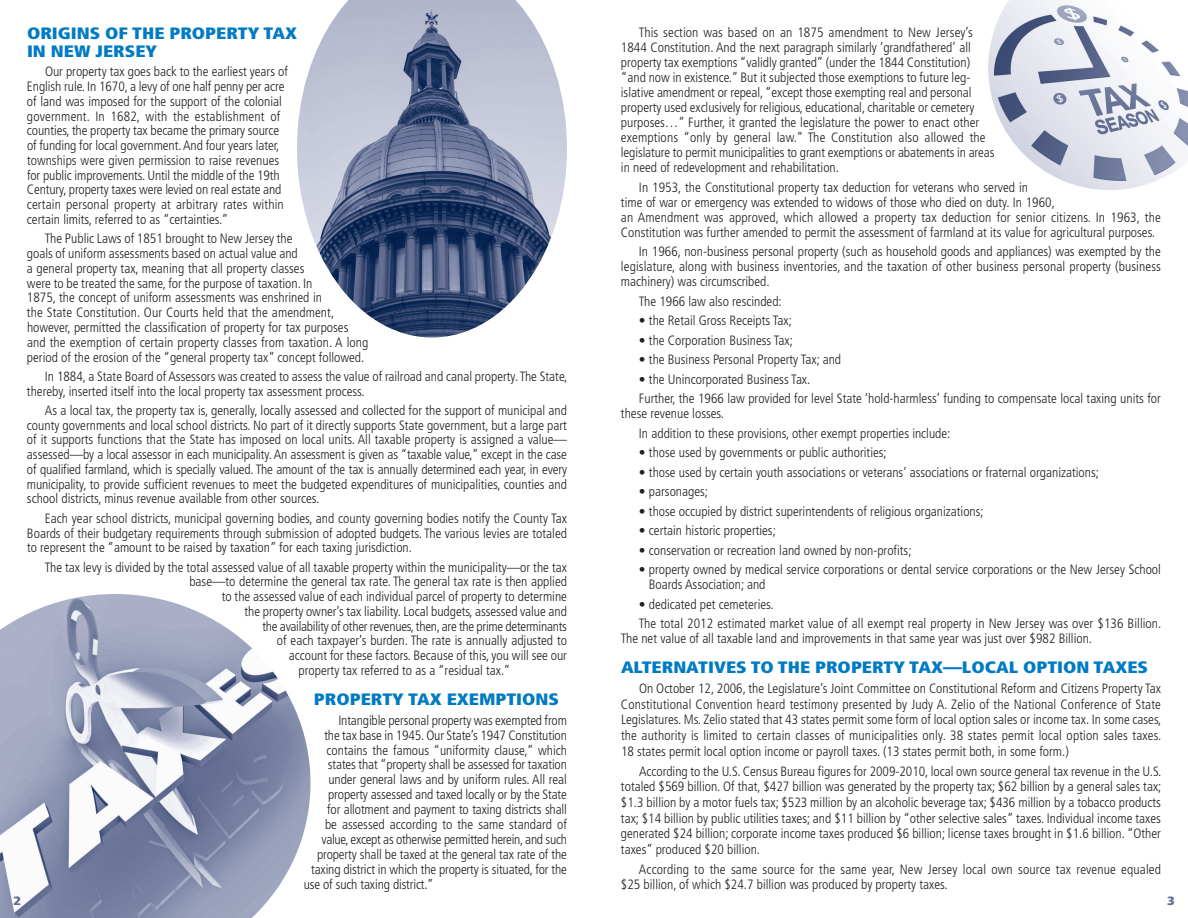
<style>
.page{position:relative;width:1188px;height:918px;background:#fff}
.page>*{position:absolute;margin:0;border:0;box-sizing:border-box;transform-origin:0 0}
.t1{font:900 condensed 16.5px/17.7px "Frutiger";color:#007bc3;scale:1.15 1}
.t2{font:300 condensed 13.5px/14.9px "Frutiger";color:#231f20}
.t3{font:300 condensed 13.5px "Frutiger";letter-spacing:-.02em;color:#231f20}
.t4{font:900 condensed 12px "Frutiger";color:#616c90;scale:1.2 1}
</style>
<div class="page">
<img style="left:0;top:594px;width:310px;height:324px">
<img style="left:297px;top:0;width:270px;height:337px">
<img style="left:988px;top:0;width:200px;height:190px">
<p class="t1" style="left:27px;top:26px;width:237px">ORIGINS OF THE PROPERTY TAX<br>IN NEW JERSEY</p>
<p class="t2" style="left:27px;top:64px;width:262px;text-indent:18px">Our property tax goes back to the earliest years of English rule. In 1670, a levy of one half penny per acre of land was imposed for the support of the colonial government. In 1682, with the establishment of counties, the property tax became the primary source of funding for local government.And four years later, townships were given permission to raise revenues for public improvements. Until the middle of the 19th Century, property taxes were levied on real estate and certain personal property at arbitrary rates within certain limits, referred to as “certainties.”</p>
<p class="t2" style="left:27px;top:231px;width:343px;text-indent:18px">The Public Laws of 1851 brought to New Jersey the<br>goals of uniform assessments based on actual value and<br>a general property tax, meaning that all property classes<br>were to be treated the same, for the purpose of taxation. In<br>1875, the concept of uniform assessments was enshrined in<br>the State Constitution. Our Courts held that the amendment, however, permitted the classification of property for tax purposes and the exemption of certain property classes from taxation. A long period of the erosion of the “general property tax” concept followed.</p>
<p class="t2" style="left:27px;top:369px;width:542px;text-indent:18px">In 1884, a State Board of Assessors was created to assess the value of railroad and canal property. The State, thereby, inserted itself into the local property tax assessment process.</p>
<p class="t2" style="left:27px;top:403px;width:542px;text-align:justify;text-indent:18px">As a local tax, the property tax is, generally, locally assessed and collected for the support of municipal and county governments and local school districts. No part of it directly supports State government, but a large part of it supports functions that the State has imposed on local units. All taxable property is assigned a value— assessed—by a local assessor in each municipality. An assessment is given as “taxable value,” except in the case of qualified farmland, which is specially valued. The amount of the tax is annually determined each year, in every municipality, to provide sufficient revenues to meet the budgeted expenditures of municipalities, counties and school districts, minus revenue available from other sources.</p>
<p class="t2" style="left:27px;top:511px;width:542px;text-align:justify;text-indent:18px">Each year school districts, municipal governing bodies, and county governing bodies notify the County Tax Boards of their budgetary requirements through submission of adopted budgets. The various levies are totaled to represent the “amount to be raised by taxation” for each taxing jurisdiction.</p>
<p class="t2" style="left:45px;top:559px;width:524px">The tax levy is divided by the total assessed value of all taxable property within the municipality—or the tax</p>
<p class="t2" style="left:189px;top:574px;width:379px">base—to determine the general tax rate. The general tax rate is then applied</p>
<p class="t2" style="left:222px;top:589px;width:347px">to the assessed value of each individual parcel of property to determine</p>
<p class="t2" style="left:245px;top:604px;width:324px">the property owner’s tax liability. Local budgets, assessed value and</p>
<p class="t3" style="left:262px;top:618px;width:306px">the availability of other revenues,then, are the prime determinants</p>
<p class="t2" style="left:277px;top:633px;width:292px">of each taxpayer’s burden. The rate is annually adjusted to</p>
<p class="t2" style="left:289px;top:648px;width:280px">account for these factors. Because of this, you will see our</p>
<p class="t2" style="left:299px;top:663px;width:213px">property tax referred to as a “residual tax.”</p>
<p class="t1" style="left:314px;top:692px;width:215px">PROPERTY TAX EXEMPTIONS</p>
<p class="t2" style="left:338px;top:712px;width:230px">Intangible personal property was exempted from</p>
<p class="t2" style="left:324px;top:727px;width:244px">the tax base in 1945. Our State’s 1947 Constitution</p>
<p class="t2" style="left:327px;top:742px;width:242px">contains the famous “uniformity clause,” which</p>
<p class="t2" style="left:328px;top:757px;width:241px">states that “property shall be assessed for taxation</p>
<p class="t2" style="left:328px;top:772px;width:240px">under general laws and by uniform rules. All real</p>
<p class="t2" style="left:328px;top:787px;width:240px">property assessed and taxed locally or by the State</p>
<p class="t2" style="left:327px;top:802px;width:241px">for allotment and payment to taxing districts shall</p>
<p class="t2" style="left:325px;top:817px;width:243px">be assessed according to the same standard of</p>
<p class="t3" style="left:322px;top:832px;width:247px">value, except as otherwise permitted herein, and such</p>
<p class="t2" style="left:317px;top:847px;width:251px">property shall be taxed at the general tax rate of the</p>
<p class="t2" style="left:311px;top:862px;width:257px">taxing district in which the property is situated, for the</p>
<p class="t2" style="left:304px;top:877px;width:131px">use of such taxing district.”</p>
<p class="t2" style="left:621px;top:25px;width:375px;text-indent:18px">This section was based on an 1875 amendment to New Jersey’s 1844 Constitution. And the next paragraph similarly ‘grandfathered’ all property tax exemptions “validly granted” (under the 1844 Constitution) “and now in existence.” But it subjected those exemptions to future leg&shy;islative amendment or repeal, “except those exempting real and personal property used exclusively for religious, educational, charitable or cemetery purposes…” Further, it granted the legislature the power to enact other exemptions “only by general law.” The Constitution also allowed the legislature to permit municipalities to grant exemptions or abatements in areas in need of redevelopment and rehabilitation.</p>
<p class="t2" style="left:621px;top:179px;width:542px;text-indent:18px">In 1953, the Constitutional property tax deduction for veterans who served in<br>time of war or emergency was extended to widows of those who died on duty. In 1960,<br>an Amendment was approved, which allowed a property tax deduction for senior citizens. In 1963, the Constitution was further amended to permit the assessment of farmland at its value for agricultural purposes.</p>
<p class="t2" style="left:621px;top:244px;width:542px;text-align:justify;text-indent:18px">In 1966, non-business personal property (such as household goods and appliances) was exempted by the legislature, along with business inventories, and the taxation of other business personal property (business machinery) was circumscribed.</p>
<p class="t2" style="left:639px;top:294px;width:144px">The 1966 law also rescinded:</p>
<p class="t2" style="left:639px;top:313px;width:155px">• the Retail Gross Receipts Tax;</p>
<p class="t2" style="left:639px;top:333px;width:156px">• the Corporation Business Tax;</p>
<p class="t2" style="left:639px;top:352px;width:204px">• the Business Personal Property Tax; and</p>
<p class="t2" style="left:639px;top:369px;width:524px;line-height:19.5px">• the Unincorporated Business Tax.<br>Further, the 1966 law provided for level State ‘hold-harmless’ funding to compensate local taxing units for</p>
<p class="t2" style="left:639px;top:404px;width:313px;line-height:19.5px;text-indent:-18px">these revenue losses.<br>In addition to these provisions, other exempt properties include:</p>
<p class="t2" style="left:639px;top:445px;width:249px">• those used by governments or public authorities;</p>
<p class="t2" style="left:639px;top:465px;width:462px">• those used by certain youth associations or veterans’ associations or fraternal organizations;</p>
<p class="t2" style="left:639px;top:484px;width:71px">• parsonages;</p>
<p class="t2" style="left:639px;top:504px;width:346px">• those occupied by district superintendents of religious organizations;</p>
<p class="t2" style="left:639px;top:523px;width:138px">• certain historic properties;</p>
<p class="t2" style="left:639px;top:543px;width:274px">• conservation or recreation land owned by non-profits;</p>
<p class="t2" style="left:649px;top:562px;width:514px;text-indent:-10px">• property owned by medical service corporations or dental service corporations or the New Jersey School<br>Boards Association; and</p>
<p class="t2" style="left:639px;top:594px;width:524px;line-height:19.5px">• dedicated pet cemeteries.<br>The total 2012 estimated market value of all exempt real property in New Jersey was over $136 Billion.</p>
<p class="t2" style="left:621px;top:631px;width:473px">The net value of all taxable land and improvements in that same year was just over $982 Billion.</p>
<p class="t1" style="left:621px;top:660px;width:460px">ALTERNATIVES TO THE PROPERTY TAX—LOCAL OPTION TAXES</p>
<p class="t2" style="left:621px;top:681px;width:542px;line-height:15.6px;text-align:justify;text-indent:18px">On October 12, 2006, the Legislature’s Joint Committee on Constitutional Reform and Citizens Property Tax Constitutional Convention heard testimony presented by Judy A. Zelio of the National Conference of State Legislatures. Ms. Zelio stated that 43 states permit some form of local option sales or income tax. In some cases, the authority is limited to certain classes of municipalities only. 38 states permit local option sales taxes.<br>18 states permit local option income or payroll taxes. (13 states permit both, in some form.)</p>
<p class="t2" style="left:621px;top:763px;width:542px;line-height:15.6px;text-align:justify;text-indent:18px">According to the U.S. Census Bureau figures for 2009-2010, local own source general tax revenue in the U.S. totaled $569 billion. Of that, $427 billion was generated by the property tax; $62 billion by a general sales tax; $1.3 billion by a motor fuels tax; $523 million by an alcoholic beverage tax; $436 million by a tobacco products tax; $14 billion by public utilities taxes; and $11 billion by “other selective sales” taxes. Individual income taxes generated $24 billion; corporate income taxes produced $6 billion; license taxes brought in $1.6 billion. “Other taxes” produced $20 billion.</p>
<p class="t2" style="left:621px;top:861px;width:542px;line-height:15.6px;text-indent:18px">According to the same source for the same year, New Jersey local own source tax revenue equaled $25 billion, of which $24.7 billion was produced by property taxes.</p>
<p class="t4" style="left:14px;top:896px;width:8px">2</p>
<p class="t4" style="left:1167px;top:896px;width:8px">3</p>
</div>
